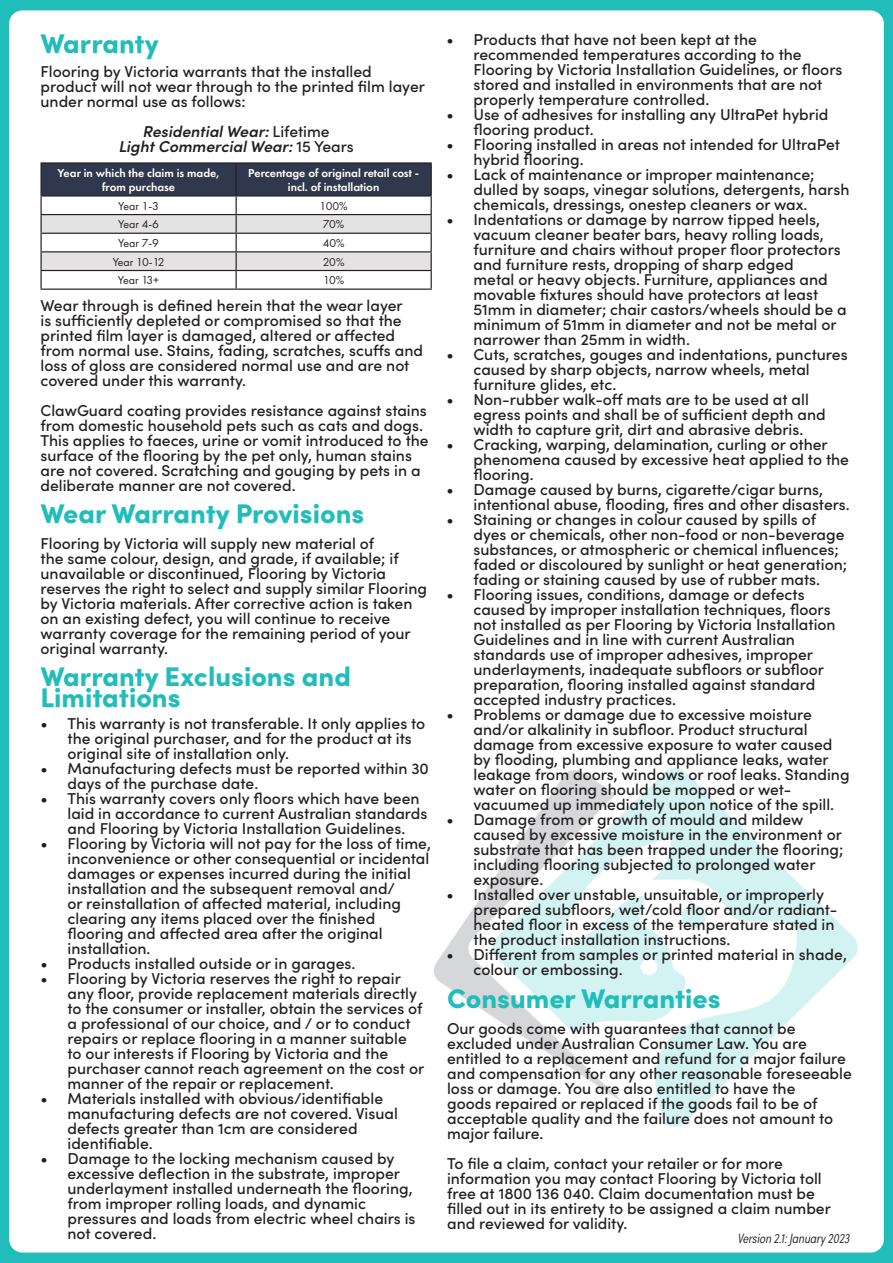
<style>
.page{position:relative;width:893px;height:1263px;background:#21bdbb}
.page>*{position:absolute;margin:0;border:0;box-sizing:border-box;transform-origin:0 0}
.t1{font:900 27px/21px "Sofia Pro";color:#21bdbb}
.t2{font:500 15.75px/15px "Sofia Pro";color:#231f20}
.t3{font:italic 600 15.75px "Sofia Pro";color:#231f20}
.t4{font:italic 300 13.5px "Sofia Pro Condensed";color:#231f20}
.t5{font:600 11.85px/14.2px "Futura PT";color:#fff;text-align:center}
.t6{font:11.85px "Futura PT";letter-spacing:-.015em;color:#231f20}
.s1{font-weight:500;font-style:normal}
</style>
<div class="page">
<div style="left:9px;top:10px;width:875px;height:1242px;background:#fff;border-radius:14px"></div>
<img style="left:433px;top:768px;width:425px;height:359px">
<hr style="left:40px;top:162px;width:196px;height:2px;background:#231f20">
<hr style="left:236px;top:162px;width:196px;height:2px;background:#231f20">
<svg style="left:40px;top:163px;width:392px;height:126px"></svg>
<hr style="left:40px;top:289px;width:196px;height:1px;background:#231f20">
<hr style="left:236px;top:289px;width:196px;height:1px;background:#231f20">
<p class="t1" style="left:40px;top:30px;width:120px">Warranty</p>
<p class="t2" style="left:40px;top:63px;width:386px">Flooring by Victoria warrants that the installed product will not wear through to the printed film layer under normal use as follows:</p>
<p class="t3" style="left:142px;top:120px;width:189px">Residential Wear: <span class="s1">Lifetime</span></p>
<p class="t3" style="left:118px;top:135px;width:237px">Light Commercial Wear: <span class="s1">15 Years</span></p>
<p class="t5" style="left:58px;top:166px;width:164px">Year in which the claim is made, from purchase</p>
<p class="t5" style="left:248px;top:166px;width:172px">Percentage of original retail cost - incl. of installation</p>
<p class="t6" style="left:118px;top:199px;width:42px">Year 1-3</p>
<p class="t6" style="left:320px;top:199px;width:30px">100%</p>
<p class="t6" style="left:118px;top:217px;width:42px">Year 4-6</p>
<p class="t6" style="left:323px;top:217px;width:23px">70%</p>
<p class="t6" style="left:118px;top:236px;width:42px">Year 7-9</p>
<p class="t6" style="left:323px;top:236px;width:24px">40%</p>
<p class="t6" style="left:113px;top:255px;width:53px">Year 10-12</p>
<p class="t6" style="left:323px;top:255px;width:23px">20%</p>
<p class="t6" style="left:118px;top:273px;width:43px">Year 13+</p>
<p class="t6" style="left:323px;top:273px;width:23px">10%</p>
<p class="t2" style="left:40px;top:297px;width:384px">Wear through is defined herein that the wear layer<br>is sufficiently depleted or compromised so that the printed film layer is damaged, altered or affected from normal use. Stains, fading, scratches, scuffs and loss of gloss are considered normal use and are not covered under this warranty.</p>
<p class="t2" style="left:40px;top:402px;width:390px">ClawGuard coating provides resistance against stains from domestic household pets such as cats and dogs.<br>This applies to faeces, urine or vomit introduced to the surface of the flooring by the pet only, human stains are not covered. Scratching and gouging by pets in a deliberate manner are not covered.</p>
<p class="t1" style="left:40px;top:500px;width:325px">Wear Warranty Provisions</p>
<p class="t2" style="left:40px;top:535px;width:388px">Flooring by Victoria will supply new material of<br>the same colour, design, and grade, if available; if unavailable or discontinued, Flooring by Victoria reserves the right to select and supply similar Flooring by Victoria materials. After corrective action is taken on an existing defect, you will continue to receive warranty coverage for the remaining period of your original warranty.</p>
<p class="t1" style="left:40px;top:664px;width:312px">Warranty Exclusions and<br>Limitations</p>
<p class="t2" style="left:68px;top:715px;width:359px;text-indent:-27px">• This warranty is not transferable. It only applies to the original purchaser, and for the product at its original site of installation only.</p>
<p class="t2" style="left:68px;top:760px;width:363px;text-indent:-27px">• Manufacturing defects must be reported within 30 days of the purchase date.</p>
<p class="t2" style="left:68px;top:790px;width:361px;text-indent:-27px">• This warranty covers only floors which have been laid in accordance to current Australian standards and Flooring by Victoria Installation Guidelines.</p>
<p class="t2" style="left:68px;top:835px;width:365px;text-indent:-27px">• Flooring by Victoria will not pay for the loss of time, inconvenience or other consequential or incidental damages or expenses incurred during the initial installation and the subsequent removal and/<br>or reinstallation of affected material, including clearing any items placed over the finished flooring and affected area after the original installation.</p>
<p class="t2" style="left:40px;top:955px;width:316px">• Products installed outside or in garages.</p>
<p class="t2" style="left:68px;top:970px;width:358px;text-indent:-27px">• Flooring by Victoria reserves the right to repair any floor, provide replacement materials directly to the consumer or installer, obtain the services of a professional of our choice, and / or to conduct repairs or replace flooring in a manner suitable to our interests if Flooring by Victoria and the purchaser cannot reach agreement on the cost or manner of the repair or replacement.</p>
<p class="t2" style="left:68px;top:1090px;width:332px;text-indent:-27px">• Materials installed with obvious/identifiable manufacturing defects are not covered. Visual defects greater than 1cm are considered identifiable.</p>
<p class="t2" style="left:68px;top:1150px;width:350px;text-indent:-27px">• Damage to the locking mechanism caused by excessive deflection in the substrate, improper underlayment installed underneath the flooring, from improper rolling loads, and dynamic pressures and loads from electric wheel chairs is not covered.</p>
<p class="t2" style="left:473px;top:31px;width:370px;text-indent:-27px">• Products that have not been kept at the recommended temperatures according to the Flooring by Victoria Installation Guidelines, or floors stored and installed in environments that are not properly temperature controlled.</p>
<p class="t2" style="left:473px;top:106px;width:356px;text-indent:-27px">• Use of adhesives for installing any UltraPet hybrid flooring product.</p>
<p class="t2" style="left:473px;top:136px;width:368px;text-indent:-27px">• Flooring installed in areas not intended for UltraPet hybrid flooring.</p>
<p class="t2" style="left:473px;top:166px;width:377px;text-indent:-27px">• Lack of maintenance or improper maintenance; dulled by soaps, vinegar solutions, detergents, harsh chemicals, dressings, onestep cleaners or wax.</p>
<p class="t2" style="left:473px;top:211px;width:375px;text-indent:-27px">• Indentations or damage by narrow tipped heels, vacuum cleaner beater bars, heavy rolling loads, furniture and chairs without proper floor protectors and furniture rests, dropping of sharp edged<br>metal or heavy objects. Furniture, appliances and movable fixtures should have protectors at least 51mm in diameter; chair castors/wheels should be a minimum of 51mm in diameter and not be metal or narrower than 25mm in width.</p>
<p class="t2" style="left:473px;top:346px;width:376px;text-indent:-27px">• Cuts, scratches, gouges and indentations, punctures caused by sharp objects, narrow wheels, metal furniture glides, etc.</p>
<p class="t2" style="left:473px;top:391px;width:354px;text-indent:-27px">• Non-rubber walk-off mats are to be used at all egress points and shall be of sufficient depth and width to capture grit, dirt and abrasive debris.</p>
<p class="t2" style="left:473px;top:436px;width:377px;text-indent:-27px">• Cracking, warping, delamination, curling or other phenomena caused by excessive heat applied to the flooring.</p>
<p class="t2" style="left:473px;top:481px;width:378px;text-indent:-27px">• Damage caused by burns, cigarette/cigar burns, intentional abuse, flooding, fires and other disasters.</p>
<p class="t2" style="left:473px;top:511px;width:375px;text-indent:-27px">• Staining or changes in colour caused by spills of dyes or chemicals, other non-food or non-beverage substances, or atmospheric or chemical influences; faded or discoloured by sunlight or heat generation; fading or staining caused by use of rubber mats.</p>
<p class="t2" style="left:473px;top:586px;width:364px;text-indent:-27px">• Flooring issues, conditions, damage or defects caused by improper installation techniques, floors not installed as per Flooring by Victoria Installation Guidelines and in line with current Australian standards use of improper adhesives, improper underlayments, inadequate subfloors or subfloor preparation, flooring installed against standard accepted industry practices.</p>
<p class="t2" style="left:473px;top:706px;width:378px;text-indent:-27px">• Problems or damage due to excessive moisture and/or alkalinity in subfloor. Product structural damage from excessive exposure to water caused by flooding, plumbing and appliance leaks, water leakage from doors, windows or roof leaks. Standing water on flooring should be mopped or wet&shy;vacuumed up immediately upon notice of the spill.</p>
<p class="t2" style="left:473px;top:811px;width:371px;text-indent:-27px">• Damage from or growth of mould and mildew caused by excessive moisture in the environment or substrate that has been trapped under the flooring; including flooring subjected to prolonged water exposure.</p>
<p class="t2" style="left:473px;top:886px;width:365px;text-indent:-27px">• Installed over unstable, unsuitable, or improperly prepared subfloors, wet/cold floor and/or radiant&shy;heated floor in excess of the temperature stated in the product installation instructions.</p>
<p class="t2" style="left:473px;top:946px;width:375px;text-indent:-27px">• Different from samples or printed material in shade, colour or embossing.</p>
<p class="t1" style="left:447px;top:985px;width:275px">Consumer Warranties</p>
<p class="t2" style="left:447px;top:1020px;width:406px">Our goods come with guarantees that cannot be excluded under Australian Consumer Law. You are entitled to a replacement and refund for a major failure and compensation for any other reasonable foreseeable loss or damage. You are also entitled to have the<br>goods repaired or replaced if the goods fail to be of acceptable quality and the failure does not amount to major failure.</p>
<p class="t2" style="left:447px;top:1155px;width:385px">To file a claim, contact your retailer or for more information you may contact Flooring by Victoria toll free at 1800 136 040. Claim documentation must be filled out in its entirety to be assigned a claim number and reviewed for validity.</p>
<p class="t4" style="left:738px;top:1229px;width:114px">Version 2.1: January 2023</p>
</div>
